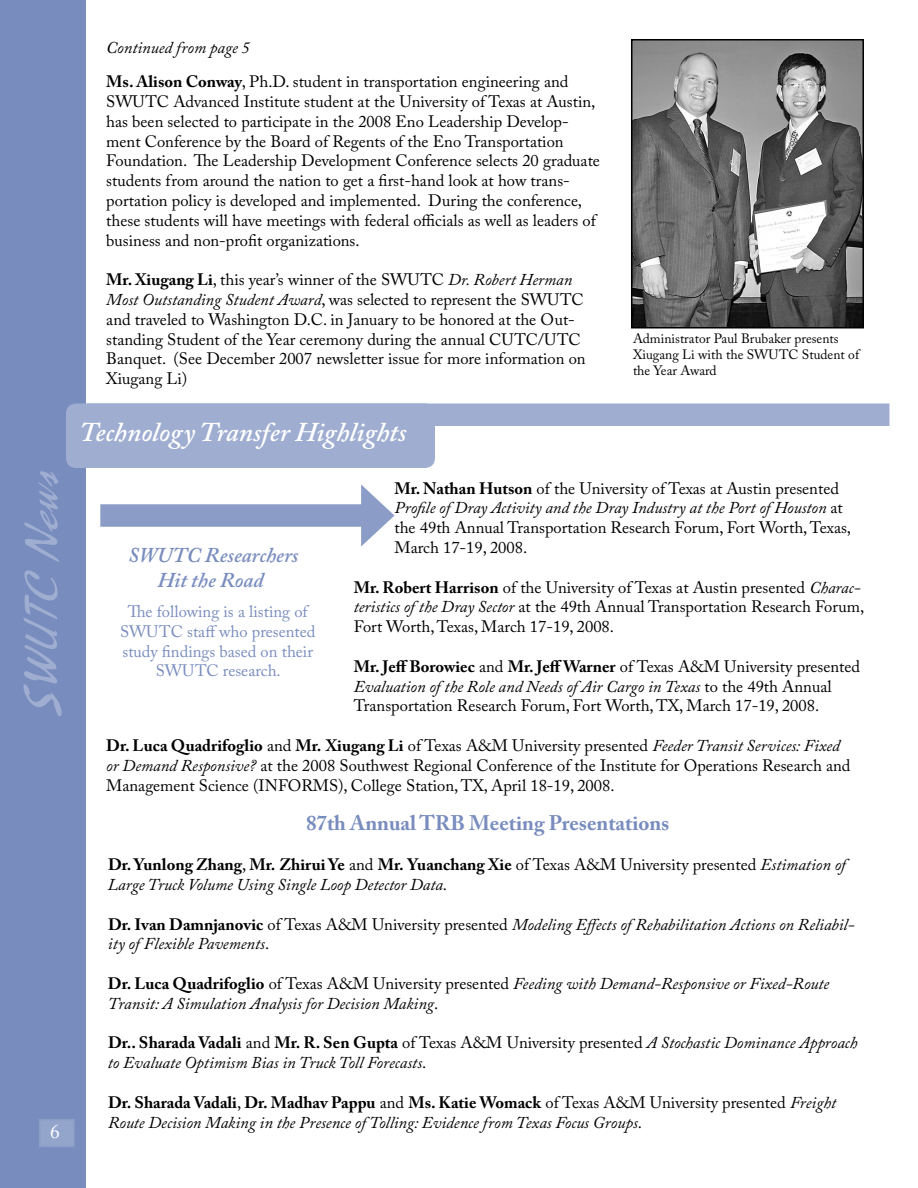
<style>
.page{position:relative;width:918px;height:1188px;background:#fff}
.page>*{position:absolute;margin:0;border:0;box-sizing:border-box;transform-origin:0 0}
.t1{font:italic 51px "Minstrella";color:#9fadd1}
.t2{font:italic 600 27px "Adobe Caslon Pro";color:#fff}
.t3{font:700 21px "Adobe Caslon Pro";color:#788cbe}
.t4{font:italic 600 21px/24.9px "Adobe Caslon Pro";color:#788cbe;text-align:center}
.t5{font:19.5px "Adobe Caslon Pro";color:#fff}
.t6{font:16.5px/19.8px "Adobe Caslon Pro";color:#000}
.t7{font:italic 16.5px/19.8px "Adobe Caslon Pro";color:#000}
.t8{font:16.5px/19.8px "Adobe Caslon Pro";color:#788cbe;text-align:center}
.t9{font:13.5px/16.2px "Adobe Caslon Pro";color:#000}
.s1{font-weight:700}
.s2{font-style:italic}
.s3{font-weight:700;font-style:normal}
.s4{font-style:normal}
</style>
<div class="page">
<div style="left:0;top:0;width:85px;height:1188px;background:#788cbe"></div>
<div style="left:84px;top:404px;width:806px;height:22px;background:#9fadd1"></div>
<div style="left:66px;top:404px;width:369px;height:64px;background:#9fadd1"></div>
<div style="left:100px;top:504px;width:273px;height:23px;background:#8b9dc7"></div>
<svg style="left:361px;top:484px;width:33px;height:63px"></svg>
<div style="left:40px;top:1120px;width:34px;height:27px;background:#94a5cc"></div>
<div style="left:39px;top:1119px;width:36px;height:28px;border:2px solid #8b9dc7"></div>
<img style="left:634px;top:42px;width:227px;height:283px">
<div style="left:631px;top:39px;width:233px;height:289px;border:2px solid #000"></div>
<h1 class="t1" style="left:15px;top:718px;width:266px;rotate:-90deg">SWUTCNews</h1>
<p class="t5" style="left:50px;top:1120px;width:11px">6</p>
<p class="t7" style="left:106px;top:37px;width:145px">Continued from page 5</p>
<p class="t6" style="left:106px;top:72px;width:495px"><span class="s1">Ms. Alison Conway</span>, Ph.D. student in transportation engineering and SWUTC Advanced Institute student at the University of Texas at Austin, has been selected to participate in the 2008 Eno Leadership Develop&shy;ment Conference by the Board of Regents of the Eno Transportation Foundation. The Leadership Development Conference selects 20 graduate students from around the nation to get a first-hand look at how trans&shy;portation policy is developed and implemented. During the conference, these students will have meetings with federal officials as well as leaders of business and non-profit organizations.</p>
<p class="t6" style="left:106px;top:270px;width:481px"><span class="s1">Mr. Xiugang Li</span>, this year’s winner of the SWUTC <span class="s2">Dr. Robert Herman Most Outstanding Student Award</span>, was selected to represent the SWUTC and traveled to Washington D.C. in January to be honored at the Out&shy;standing Student of the Year ceremony during the annual CUTC/UTC Banquet. (See December 2007 newsletter issue for more information on Xiugang Li)</p>
<p class="t9" style="left:633px;top:330px;width:228px">Administrator Paul Brubaker presents<br>Xiugang Li with the SWUTC Student of the Year Award</p>
<h2 class="t2" style="left:80px;top:416px;width:329px">Technology Transfer Highlights</h2>
<p class="t6" style="left:394px;top:478px;width:458px"><span class="s1">Mr. Nathan Hutson</span> of the University of Texas at Austin presented <span class="s2">Profile of Dray Activity and the Dray Industry at the Port of Houston</span> at the 49th Annual Transportation Research Forum, Fort Worth, Texas, March 17-19, 2008.</p>
<p class="t6" style="left:354px;top:577px;width:512px"><span class="s1">Mr. Robert Harrison</span> of the University of Texas at Austin presented <span class="s2">Charac&shy;teristics of the Dray Sector</span> at the 49th Annual Transportation Research Forum,<br>Fort Worth, Texas, March 17-19, 2008.</p>
<p class="t6" style="left:354px;top:656px;width:508px"><span class="s1">Mr. Jeff Borowiec</span> and <span class="s1">Mr. Jeff Warner</span> of Texas A&amp;M University presented<br><span class="s2">Evaluation of the Role and Needs of Air Cargo in Texas</span> to the 49th Annual<br>Transportation Research Forum, Fort Worth, TX, March 17-19, 2008.</p>
<p class="t6" style="left:106px;top:735px;width:746px"><span class="s1">Dr. Luca Quadrifoglio</span> and <span class="s1">Mr. Xiugang Li</span> of Texas A&amp;M University presented <span class="s2">Feeder Transit Services: Fixed or Demand Responsive?</span> at the 2008 Southwest Regional Conference of the Institute for Operations Research and<br>Management Science (INFORMS), College Station, TX, April 18-19, 2008.</p>
<p class="t3" style="left:306px;top:810px;width:365px">87th Annual TRB Meeting Presentations</p>
<p class="t7" style="left:108px;top:855px;width:739px"><span class="s3">Dr. Yunlong Zhang</span><span class="s4">,</span> <span class="s3">Mr. Zhirui Ye</span> <span class="s4">and</span> <span class="s3">Mr. Yuanchang Xie</span> <span class="s4">of Texas A&amp;M University presented</span> Estimation of<br>Large Truck Volume Using Single Loop Detector Data<span class="s4">.</span></p>
<p class="t7" style="left:108px;top:914px;width:748px"><span class="s3">Dr. Ivan Damnjanovic</span> <span class="s4">of Texas A&amp;M University presented</span> Modeling Effects of Rehabilitation Actions on Reliabil&shy;ity of Flexible Pavements<span class="s4">.</span></p>
<p class="t7" style="left:108px;top:973px;width:723px"><span class="s3">Dr. Luca Quadrifoglio</span> <span class="s4">of Texas A&amp;M University presented</span> Feeding with Demand-Responsive or Fixed-Route<br>Transit: A Simulation Analysis for Decision Making<span class="s4">.</span></p>
<p class="t7" style="left:108px;top:1033px;width:751px"><span class="s3">Dr.. Sharada Vadali</span> <span class="s4">and</span> <span class="s3">Mr. R. Sen Gupta</span> <span class="s4">of Texas A&amp;M University presented</span> A Stochastic Dominance Approach to Evaluate Optimism Bias in Truck Toll Forecasts<span class="s4">.</span></p>
<p class="t7" style="left:108px;top:1092px;width:730px"><span class="s3">Dr. Sharada Vadali</span><span class="s4">,</span> <span class="s3">Dr. Madhav Pappu</span> <span class="s4">and</span> <span class="s3">Ms. Katie Womack</span> <span class="s4">of Texas A&amp;M University presented</span> Freight<br>Route Decision Making in the Presence of Tolling: Evidence from Texas Focus Groups<span class="s4">.</span></p>
<p class="t4" style="left:128px;top:542px;width:172px">SWUTC Researchers<br>Hit the Road</p>
<p class="t8" style="left:120px;top:601px;width:197px">The following is a listing of<br>SWUTC staff who presented study findings based on their<br>SWUTC research.</p>
</div>
